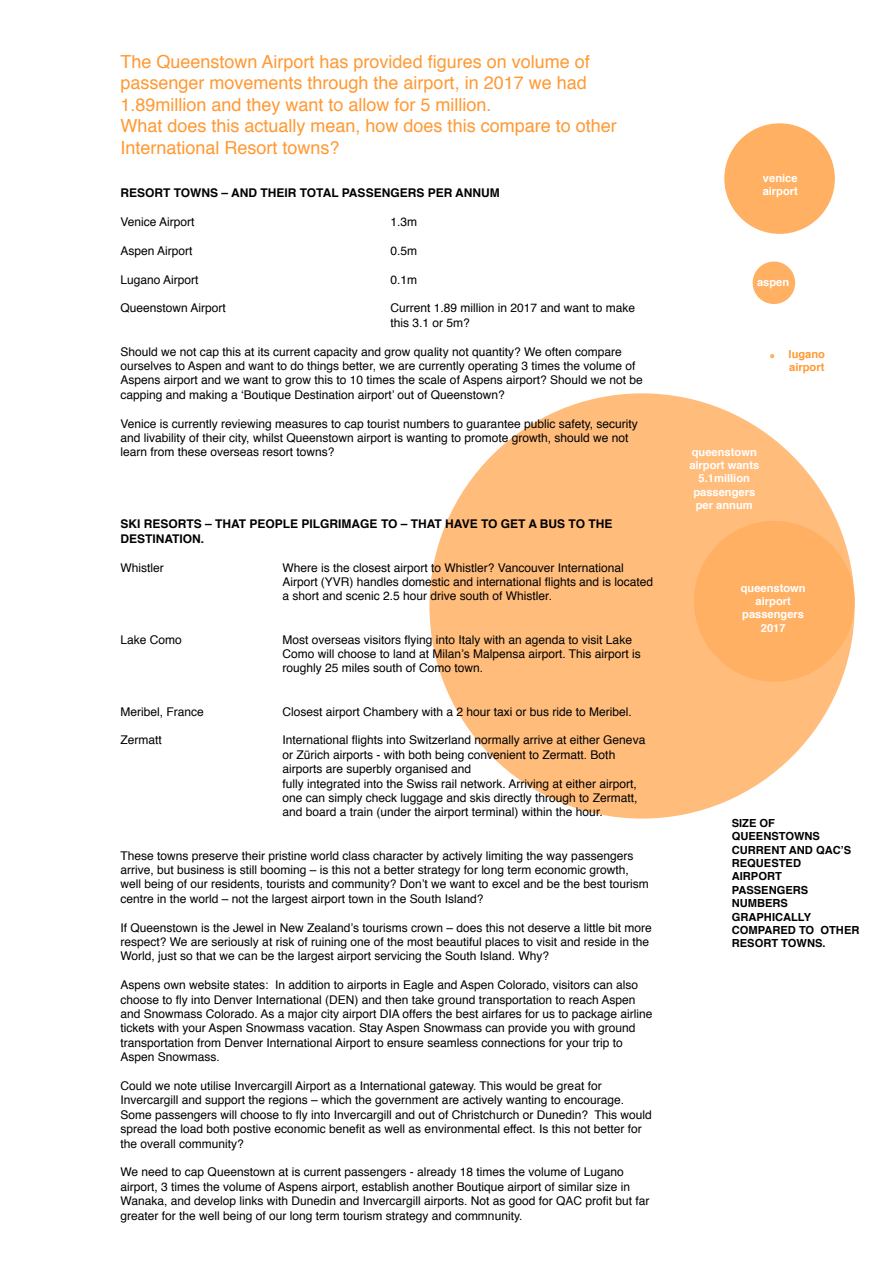
<style>
.page{position:relative;width:893px;height:1263px;background:#fff}
.page>*{position:absolute;margin:0;border:0;box-sizing:border-box;transform-origin:0 0}
.t1{font:18px/21.6px "Helvetica";color:#f93}
.t2{font:12px/14.4px "Helvetica";color:#000}
.t3{font:700 12px/14.4px "Helvetica";color:#000}
.t4{font:700 11.1px/13.4px "Helvetica";color:#000}
.t5{font:700 11.1px/13.4px "Helvetica";color:#fff;text-align:center}
.t6{font:700 11.1px/13.4px "Helvetica";color:#f93}
</style>
<div class="page">
<div style="left:429px;top:393px;width:426px;height:426px;background:#ffbc7b;border-radius:50%"></div>
<div style="left:724px;top:123px;width:111px;height:111px;background:#ffb062;border-radius:50%"></div>
<div style="left:753px;top:261px;width:42px;height:43px;background:#ffb062;border-radius:50%"></div>
<svg style="left:770px;top:354px;width:4px;height:4px"></svg>
<div style="left:694px;top:521px;width:161px;height:161px;background:#ffb062;border-radius:50%"></div>
<p class="t1" style="left:120px;top:51px;width:498px">The Queenstown Airport has provided figures on volume of passenger movements through the airport, in 2017 we had 1.89million and they want to allow for 5 million.<br>What does this actually mean, how does this compare to other International Resort towns?</p>
<p class="t3" style="left:120px;top:186px;width:381px">RESORT TOWNS – AND THEIR TOTAL PASSENGERS PER ANNUM</p>
<p class="t2" style="left:120px;top:215px;width:76px">Venice Airport</p>
<p class="t2" style="left:390px;top:215px;width:28px">1.3m</p>
<p class="t2" style="left:120px;top:244px;width:74px">Aspen Airport</p>
<p class="t2" style="left:390px;top:244px;width:28px">0.5m</p>
<p class="t2" style="left:120px;top:272px;width:80px">Lugano Airport</p>
<p class="t2" style="left:390px;top:272px;width:28px">0.1m</p>
<p class="t2" style="left:120px;top:301px;width:107px">Queenstown Airport</p>
<p class="t2" style="left:390px;top:301px;width:246px">Current 1.89 million in 2017 and want to make this 3.1 or 5m?</p>
<p class="t2" style="left:120px;top:344px;width:524px">Should we not cap this at its current capacity and grow quality not quantity? We often compare ourselves to Aspen and want to do things better, we are currently operating 3 times the volume of Aspens airport and we want to grow this to 10 times the scale of Aspens airport? Should we not be capping and making a ‘Boutique Destination airport’ out of Queenstown?</p>
<p class="t2" style="left:120px;top:416px;width:519px">Venice is currently reviewing measures to cap tourist numbers to guarantee public safety, security and livability of their city, whilst Queenstown airport is wanting to promote growth, should we not learn from these overseas resort towns?</p>
<p class="t3" style="left:120px;top:517px;width:493px">SKI RESORTS – THAT PEOPLE PILGRIMAGE TO – THAT HAVE TO GET A BUS TO THE<br>DESTINATION.</p>
<p class="t2" style="left:120px;top:560px;width:45px">Whistler</p>
<p class="t2" style="left:282px;top:560px;width:372px">Where is the closest airport to Whistler? Vancouver International<br>Airport (YVR) handles domestic and international flights and is located a short and scenic 2.5 hour drive south of Whistler.</p>
<p class="t2" style="left:120px;top:632px;width:63px">Lake Como</p>
<p class="t2" style="left:282px;top:632px;width:360px">Most overseas visitors flying into Italy with an agenda to visit Lake<br>Como will choose to land at Milan’s Malpensa airport. This airport is roughly 25 miles south of Como town.</p>
<p class="t2" style="left:120px;top:704px;width:85px">Meribel, France</p>
<p class="t2" style="left:282px;top:704px;width:351px">Closest airport Chambery with a 2 hour taxi or bus ride to Meribel.</p>
<p class="t2" style="left:120px;top:733px;width:43px">Zermatt</p>
<p class="t2" style="left:282px;top:733px;width:364px">International flights into Switzerland normally arrive at either Geneva or Zürich airports - with both being convenient to Zermatt. Both airports are superbly organised and<br>fully integrated into the Swiss rail network. Arriving at either airport, one can simply check luggage and skis directly through to Zermatt, and board a train (under the airport terminal) within the hour.</p>
<p class="t2" style="left:120px;top:848px;width:530px">These towns preserve their pristine world class character by actively limiting the way passengers arrive, but business is still booming – is this not a better strategy for long term economic growth, well being of our residents, tourists and community? Don’t we want to excel and be the best tourism centre in the world – not the largest airport town in the South Island?</p>
<p class="t2" style="left:120px;top:920px;width:533px">If Queenstown is the Jewel in New Zealand’s tourisms crown – does this not deserve a little bit more respect? We are seriously at risk of ruining one of the most beautiful places to visit and reside in the<br>World, just so that we can be the largest airport servicing the South Island. Why?</p>
<p class="t2" style="left:120px;top:978px;width:534px">Aspens own website states: In addition to airports in Eagle and Aspen Colorado, visitors can also choose to fly into Denver International (DEN) and then take ground transportation to reach Aspen and Snowmass Colorado. As a major city airport DIA offers the best airfares for us to package airline tickets with your Aspen Snowmass vacation. Stay Aspen Snowmass can provide you with ground transportation from Denver International Airport to ensure seamless connections for your trip to Aspen Snowmass.</p>
<p class="t2" style="left:120px;top:1079px;width:533px">Could we note utilise Invercargill Airport as a International gateway. This would be great for Invercargill and support the regions – which the government are actively wanting to encourage.<br>Some passengers will choose to fly into Invercargill and out of Christchurch or Dunedin? This would spread the load both postive economic benefit as well as environmental effect. Is this not better for the overall community?</p>
<p class="t2" style="left:120px;top:1165px;width:531px">We need to cap Queenstown at is current passengers - already 18 times the volume of Lugano airport, 3 times the volume of Aspens airport, establish another Boutique airport of similar size in Wanaka, and develop links with Dunedin and Invercargill airports. Not as good for QAC profit but far greater for the well being of our long term tourism strategy and commnunity.</p>
<p class="t5" style="left:763px;top:171px;width:37px;text-align:left">venice airport</p>
<p class="t5" style="left:757px;top:276px;width:34px">aspen</p>
<p class="t5" style="left:689px;top:445px;width:71px">queenstown airport wants<br>5.1million passengers per annum</p>
<p class="t6" style="left:789px;top:348px;width:38px">lugano airport</p>
<p class="t5" style="left:741px;top:581px;width:66px">queenstown airport passengers<br>2017</p>
<p class="t4" style="left:732px;top:816px;width:129px">SIZE OF<br>QUEENSTOWNS<br>CURRENT AND QAC’S<br>REQUESTED<br>AIRPORT<br>PASSENGERS<br>NUMBERS<br>GRAPHICALLY<br>COMPARED TO OTHER<br>RESORT TOWNS.</p>
</div>
